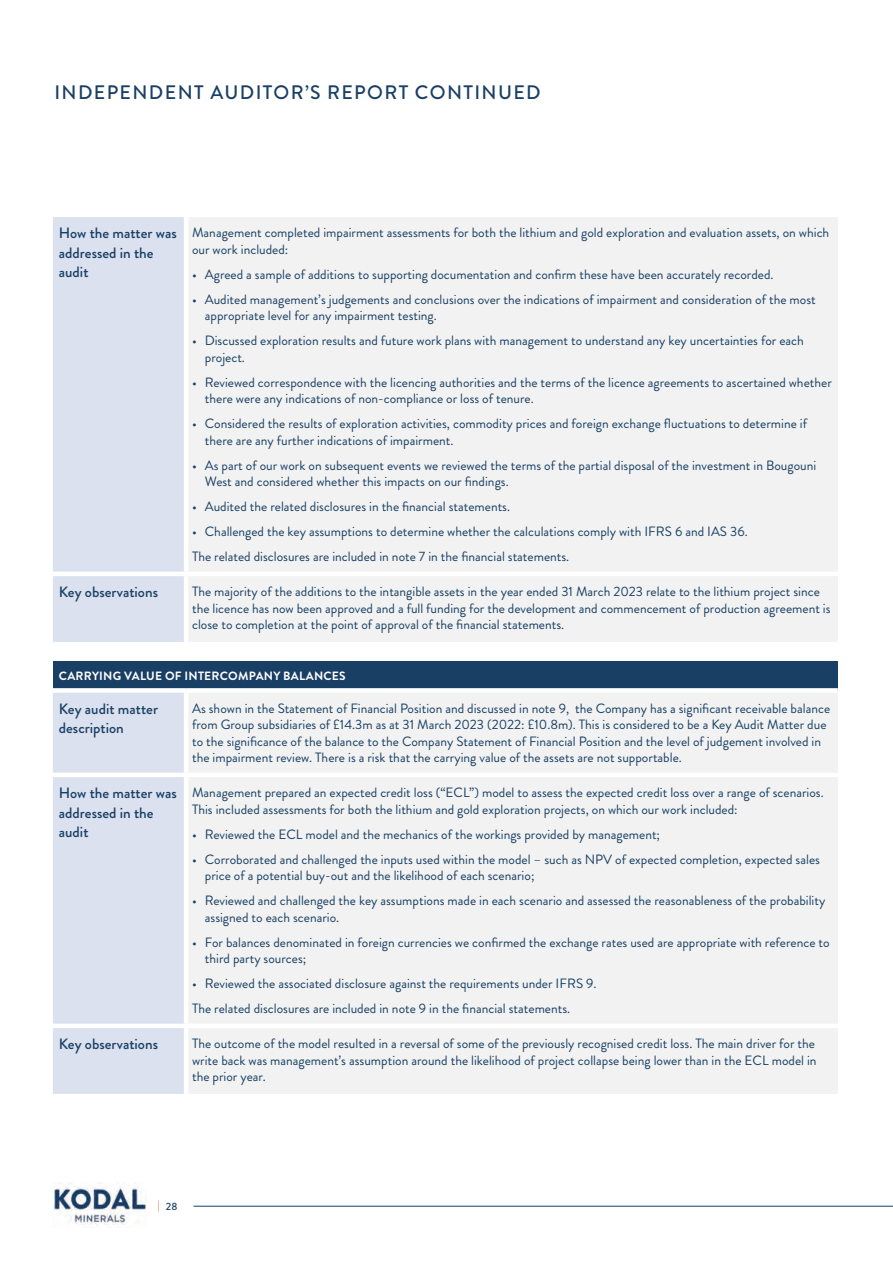
<style>
.page{position:relative;width:893px;height:1263px;background:#fff}
.page>*{position:absolute;margin:0;border:0;box-sizing:border-box;transform-origin:0 0}
.t1{font:500 19.5px "Brandon Grotesque";letter-spacing:.07em;color:#193f65}
.t2{font:500 15px/19.5px "Brandon Grotesque";color:#193f65}
.t3{font:13.5px/16.5px "Brandon Grotesque";color:#193f65}
.t4{font:700 12px "Brandon Grotesque";letter-spacing:.02em;color:#fff}
.t5{font:500 10.5px "Brandon Grotesque";color:#193f65}
</style>
<div class="page">
<div style="left:53px;top:217px;width:131px;height:425px;background:#dbe1ee"></div>
<div style="left:189px;top:217px;width:649px;height:425px;background:#f1f2f1"></div>
<hr style="left:53px;top:572px;width:133px;height:4px;background:#fff">
<hr style="left:186px;top:572px;width:652px;height:4px;background:#fff">
<div style="left:53px;top:661px;width:785px;height:29px;background:#193f65"></div>
<div style="left:53px;top:693px;width:131px;height:401px;background:#dbe1ee"></div>
<div style="left:189px;top:693px;width:649px;height:401px;background:#f1f2f1"></div>
<div style="left:53px;top:688px;width:133px;height:5px;background:#fff"></div>
<div style="left:186px;top:688px;width:652px;height:5px;background:#fff"></div>
<hr style="left:53px;top:773px;width:133px;height:4px;background:#fff">
<hr style="left:186px;top:773px;width:652px;height:4px;background:#fff">
<hr style="left:53px;top:1024px;width:133px;height:4px;background:#fff">
<hr style="left:186px;top:1024px;width:652px;height:4px;background:#fff">
<img style="left:53px;top:1182px;width:93px;height:44px">
<hr style="left:193px;top:1206px;width:700px;height:1px;background:#193f65">
<svg style="left:158px;top:1200px;width:1px;height:12px"></svg>
<h1 class="t1" style="left:54px;top:79px;width:488px">INDEPENDENT AUDITOR’S REPORT CONTINUED</h1>
<p class="t2" style="left:59px;top:223px;width:119px">How the matter was addressed in the audit</p>
<p class="t3" style="left:192px;top:224px;width:639px">Management completed impairment assessments for both the lithium and gold exploration and evaluation assets, on which our work included:</p>
<p class="t3" style="left:192px;top:266px;width:583px">• Agreed a sample of additions to supporting documentation and confirm these have been accurately recorded.</p>
<p class="t3" style="left:205px;top:291px;width:612px;text-indent:-13px">• Audited management’s judgements and conclusions over the indications of impairment and consideration of the most appropriate level for any impairment testing.</p>
<p class="t3" style="left:205px;top:332px;width:600px;text-indent:-13px">• Discussed exploration results and future work plans with management to understand any key uncertainties for each project.</p>
<p class="t3" style="left:205px;top:374px;width:628px;text-indent:-13px">• Reviewed correspondence with the licencing authorities and the terms of the licence agreements to ascertained whether there were any indications of non-compliance or loss of tenure.</p>
<p class="t3" style="left:205px;top:415px;width:604px;text-indent:-13px">• Considered the results of exploration activities, commodity prices and foreign exchange fluctuations to determine if there are any further indications of impairment.</p>
<p class="t3" style="left:205px;top:457px;width:613px;text-indent:-13px">• As part of our work on subsequent events we reviewed the terms of the partial disposal of the investment in Bougouni<br>West and considered whether this impacts on our findings.</p>
<p class="t3" style="left:192px;top:498px;width:320px">• Audited the related disclosures in the financial statements.</p>
<p class="t3" style="left:192px;top:519px;width:557px;line-height:25px">• Challenged the key assumptions to determine whether the calculations comply with IFRS 6 and IAS 36.<br>The related disclosures are included in note 7 in the financial statements.</p>
<p class="t2" style="left:59px;top:582px;width:101px">Key observations</p>
<p class="t3" style="left:192px;top:583px;width:640px">The majority of the additions to the intangible assets in the year ended 31 March 2023 relate to the lithium project since the licence has now been approved and a full funding for the development and commencement of production agreement is close to completion at the point of approval of the financial statements.</p>
<p class="t4" style="left:59px;top:667px;width:288px">CARRYING VALUE OF INTERCOMPANY BALANCES</p>
<p class="t2" style="left:59px;top:699px;width:101px">Key audit matter description</p>
<p class="t3" style="left:192px;top:700px;width:640px">As shown in the Statement of Financial Position and discussed in note 9, the Company has a significant receivable balance from Group subsidiaries of £14.3m as at 31 March 2023 (2022: £10.8m). This is considered to be a Key Audit Matter due to the significance of the balance to the Company Statement of Financial Position and the level of judgement involved in the impairment review. There is a risk that the carrying value of the assets are not supportable.</p>
<p class="t2" style="left:59px;top:783px;width:119px">How the matter was addressed in the audit</p>
<p class="t3" style="left:192px;top:784px;width:633px">Management prepared an expected credit loss (“ECL”) model to assess the expected credit loss over a range of scenarios.<br>This included assessments for both the lithium and gold exploration projects, on which our work included:</p>
<p class="t3" style="left:192px;top:826px;width:470px">• Reviewed the ECL model and the mechanics of the workings provided by management;</p>
<p class="t3" style="left:205px;top:851px;width:617px;text-indent:-13px">• Corroborated and challenged the inputs used within the model – such as NPV of expected completion, expected sales price of a potential buy-out and the likelihood of each scenario;</p>
<p class="t3" style="left:205px;top:892px;width:622px;text-indent:-13px">• Reviewed and challenged the key assumptions made in each scenario and assessed the reasonableness of the probability assigned to each scenario.</p>
<p class="t3" style="left:205px;top:934px;width:626px;text-indent:-13px">• For balances denominated in foreign currencies we confirmed the exchange rates used are appropriate with reference to third party sources;</p>
<p class="t3" style="left:192px;top:971px;width:406px;line-height:25px">• Reviewed the associated disclosure against the requirements under IFRS 9.<br>The related disclosures are included in note 9 in the financial statements.</p>
<p class="t2" style="left:59px;top:1034px;width:101px">Key observations</p>
<p class="t3" style="left:192px;top:1035px;width:626px;text-align:justify">The outcome of the model resulted in a reversal of some of the previously recognised credit loss. The main driver for the write back was management’s assumption around the likelihood of project collapse being lower than in the ECL model in the prior year.</p>
<p class="t5" style="left:166px;top:1199px;width:13px">28</p>
</div>
